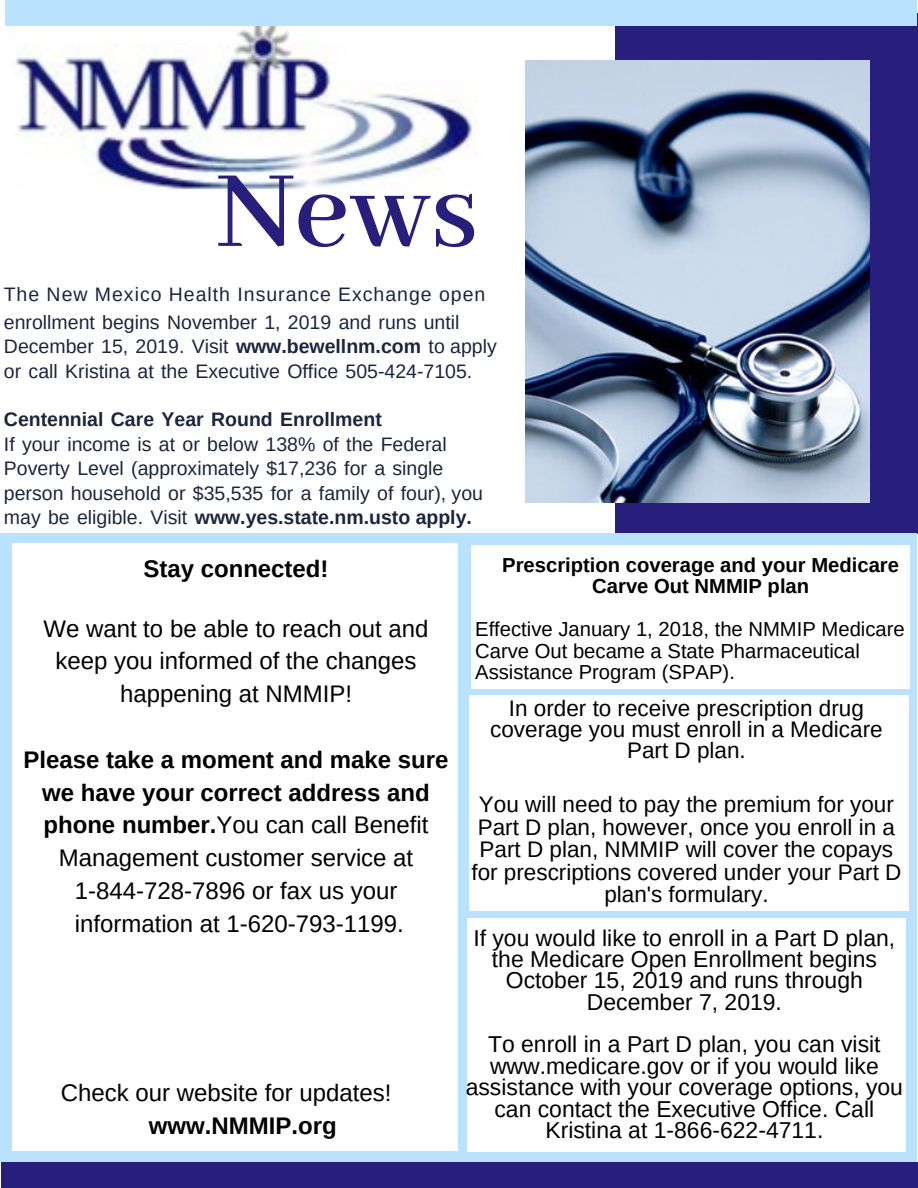
<style>
.page{position:relative;width:918px;height:1188px;background:#fff}
.page>*{position:absolute;margin:0;border:0;box-sizing:border-box;transform-origin:0 0}
.t1{font:600 120px "Abhaya Libre";color:#281e7b}
.t2{font:24px/32.8px "Arimo";color:#000;text-align:center}
.t3{font:700 24px "Arimo";color:#000}
.t4{font:22.95px/21.5px "Arimo";color:#000;text-align:center}
.t5{font:22.5px/22.5px "Arimo";color:#000;text-align:center}
.t6{font:20.25px/21.3px "Arimo";color:#000}
.t7{font:700 20.25px/21.3px "Arimo";color:#000;text-align:center}
.t8{font:19.5px/24.5px "Arimo";color:#1b253c}
.t9{font:700 19.5px "Arimo";color:#1b253c}
.s1{font-weight:700}
</style>
<div class="page">
<div style="left:615px;top:13px;width:303px;height:521px;background:#281e7b"></div>
<div style="left:0;top:533px;width:917px;height:629px;background:#bae2ff"></div>
<div style="left:5px;top:0;width:912px;height:26px;background:#bae2ff"></div>
<div style="left:1px;top:1162px;width:917px;height:26px;background:#281e7b"></div>
<img style="left:526px;top:60px;width:343px;height:443px">
<div style="left:12px;top:543px;width:446px;height:608px;background:#fff"></div>
<img style="left:15px;top:26px;width:463px;height:164px">
<div style="left:472px;top:546px;width:438px;height:143px;background:#fff"></div>
<div style="left:467px;top:918px;width:439px;height:234px;background:#fff"></div>
<div style="left:470px;top:695px;width:439px;height:216px;background:#fff"></div>
<h1 class="t1" style="left:216px;top:145px;width:264px">News</h1>
<p class="t8" style="left:4px;top:280px;width:483px;line-height:27.8px">The New Mexico Health Insurance Exchange open enrollment begins November 1, 2019 and runs until</p>
<p class="t8" style="left:4px;top:334px;width:494px">December 15, 2019. Visit <span class="s1">www.bewellnm.com</span> to apply or call Kristina at the Executive Office 505-424-7105.</p>
<p class="t9" style="left:4px;top:409px;width:379px">Centennial Care Year Round Enrollment</p>
<p class="t8" style="left:4px;top:432px;width:481px">If your income is at or below 138% of the Federal Poverty Level (approximately $17,236 for a single person household or $35,535 for a family of four), you may be eligible. Visit <span class="s1">www.yes.state.nm.usto apply.</span></p>
<p class="t3" style="left:143px;top:555px;width:187px">Stay connected!</p>
<p class="t2" style="left:43px;top:612px;width:387px">We want to be able to reach out and keep you informed of the changes happening at NMMIP!</p>
<p class="t7" style="left:502px;top:554px;width:398px">Prescription coverage and your Medicare<br>Carve Out NMMIP plan</p>
<p class="t6" style="left:475px;top:619px;width:431px">Effective January 1, 2018, the NMMIP Medicare<br>Carve Out became a State Pharmaceutical<br>Assistance Program (SPAP).</p>
<p class="t5" style="left:490px;top:697px;width:394px;line-height:21.3px">In order to receive prescription drug coverage you must enroll in a Medicare<br>Part D plan.</p>
<p class="t5" style="left:471px;top:793px;width:431px">You will need to pay the premium for your Part D plan, however, once you enroll in a Part D plan, NMMIP will cover the copays for prescriptions covered under your Part D plan's formulary.</p>
<p class="t4" style="left:473px;top:927px;width:423px">If you would like to enroll in a Part D plan, the Medicare Open Enrollment begins<br>October 15, 2019 and runs through<br>December 7, 2019.</p>
<p class="t4" style="left:466px;top:1034px;width:439px">To enroll in a Part D plan, you can visit www.medicare.gov or if you would like assistance with your coverage options, you can contact the Executive Office. Call Kristina at 1-866-622-4711.</p>
<p class="t2" style="left:23px;top:743px;width:427px"><span class="s1">Please take a moment and make sure we have your correct address and phone number.</span>You can call Benefit<br>Management customer service at<br>1-844-728-7896 or fax us your information at 1-620-793-1199.</p>
<p class="t2" style="left:61px;top:1077px;width:332px">Check our website for updates!</p>
<p class="t3" style="left:149px;top:1112px;width:189px">www.NMMIP.org</p>
</div>
